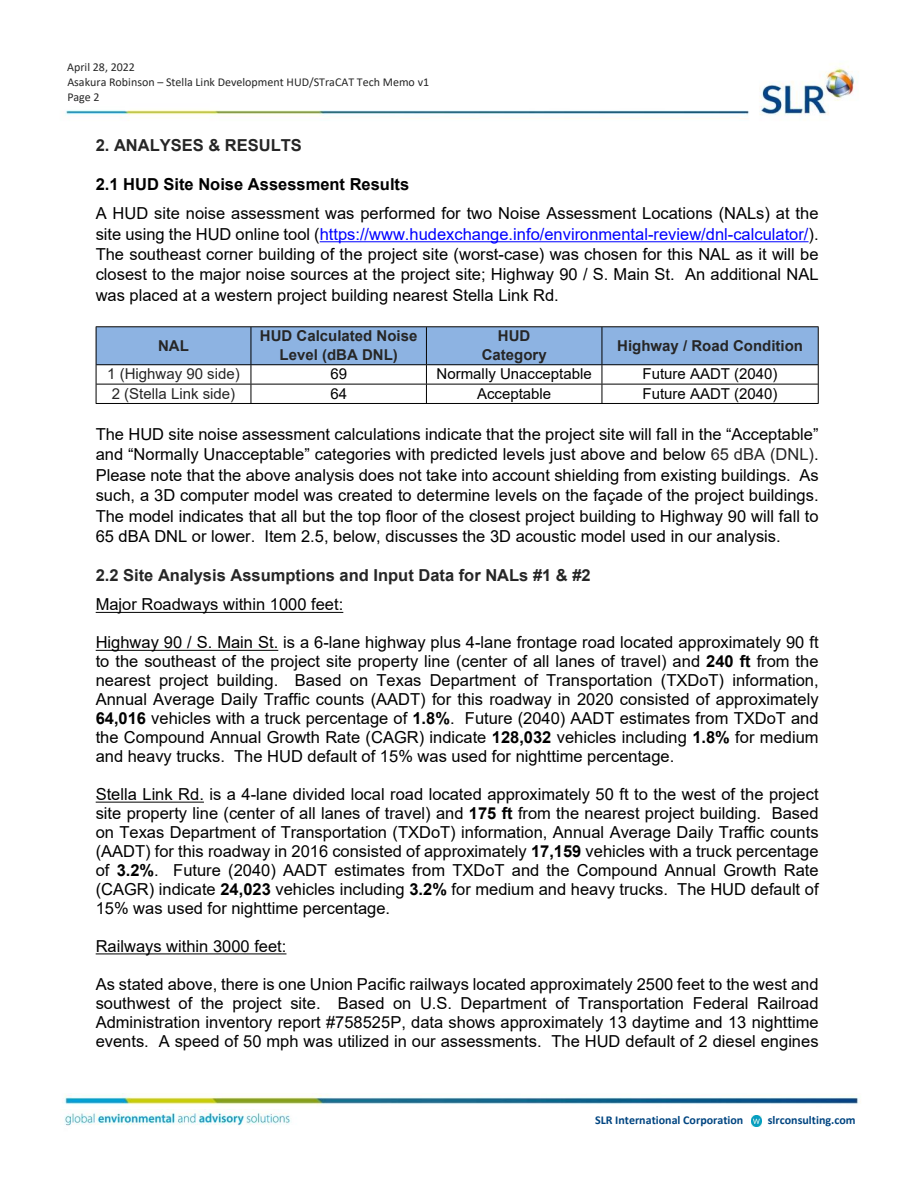
<style>
.page{position:relative;width:918px;height:1188px;background:#fff}
.page>*{position:absolute;margin:0;border:0;box-sizing:border-box;transform-origin:0 0}
.t1{font:16.5px/18.9px "Arial";color:#000;text-align:justify}
.t2{font:700 16.5px "Arial";color:#262626}
.t3{font:700 16.5px "Arial";color:#000}
.t4{font:700 15px/18.6px "Arial";color:#262626;text-align:center}
.t5{font:15px "Arial";color:#000}
.t6{font:15px "Arial";color:#262626}
.t7{font:12px/14.7px "Calibri";color:#262626}
.t8{font:700 12px "Calibri";color:#004581}
.s1{color:#00f}
.s2{color:#262626}
.s3{font-weight:700}
</style>
<div class="page">
<img style="left:64px;top:1093px;width:795px;height:12px">
<img style="left:64px;top:1109px;width:227px;height:17px">
<img style="left:65px;top:63px;width:790px;height:56px">
<svg style="left:752px;top:1116px;width:10px;height:10px"></svg>
<hr style="left:320px;top:241px;width:489px;height:1px;background:#00f">
<div style="left:96px;top:327px;width:155px;height:37px;background:#8db3e2"></div>
<div style="left:251px;top:327px;width:175px;height:37px;background:#8db3e2"></div>
<div style="left:427px;top:327px;width:175px;height:37px;background:#8db3e2"></div>
<div style="left:602px;top:327px;width:216px;height:37px;background:#8db3e2"></div>
<hr style="left:96px;top:327px;width:1px;height:76px;background:#000">
<hr style="left:251px;top:327px;width:1px;height:37px;background:#000">
<svg style="left:251px;top:365px;width:1px;height:38px"></svg>
<hr style="left:426px;top:327px;width:1px;height:37px;background:#000">
<svg style="left:426px;top:365px;width:1px;height:38px"></svg>
<hr style="left:602px;top:327px;width:1px;height:37px;background:#000">
<svg style="left:602px;top:365px;width:1px;height:38px"></svg>
<hr style="left:818px;top:327px;width:1px;height:76px;background:#000">
<hr style="left:96px;top:326px;width:723px;height:1px;background:#000">
<hr style="left:96px;top:364px;width:722px;height:1px;background:#000">
<hr style="left:96px;top:384px;width:722px;height:1px;background:#000">
<hr style="left:96px;top:403px;width:723px;height:1px;background:#000">
<hr style="left:96px;top:612px;width:247px;height:1px;background:#000">
<hr style="left:96px;top:650px;width:182px;height:1px;background:#000">
<hr style="left:96px;top:802px;width:108px;height:1px;background:#000">
<hr style="left:96px;top:954px;width:190px;height:1px;background:#000">
<p class="t7" style="left:67px;top:60px;width:364px">April 28, 2022<br>Asakura Robinson – Stella Link Development HUD/STraCAT Tech Memo v1<br>Page 2</p>
<p class="t2" style="left:96px;top:136px;width:208px">2. ANALYSES &amp; RESULTS</p>
<p class="t3" style="left:96px;top:175px;width:315px">2.1 HUD Site Noise Assessment Results</p>
<p class="t1" style="left:96px;top:203px;width:724px;line-height:20.5px">A HUD site noise assessment was performed for two Noise Assessment Locations (NALs) at the site using the HUD online tool (<span class="s1">https://www.hudexchange.info/environmental-review/dnl-calculator/</span>).<br>The southeast corner building of the project site (worst-case) was chosen for this NAL as it will be closest to the major noise sources at the project site; Highway 90 / S. Main St. An additional NAL was placed at a western project building nearest Stella Link Rd.</p>
<p class="t4" style="left:158px;top:336px;width:32px">NAL</p>
<p class="t4" style="left:260px;top:327px;width:159px">HUD Calculated Noise<br>Level (dBA DNL)</p>
<p class="t4" style="left:482px;top:327px;width:67px">HUD<br>Category</p>
<p class="t4" style="left:617px;top:336px;width:187px">Highway / Road Condition</p>
<p class="t6" style="left:107px;top:366px;width:134px">1 (Highway 90 side)</p>
<p class="t5" style="left:330px;top:366px;width:18px">69</p>
<p class="t5" style="left:437px;top:366px;width:157px">Normally Unacceptable</p>
<p class="t5" style="left:643px;top:366px;width:137px">Future AADT (2040)</p>
<p class="t6" style="left:112px;top:385px;width:125px">2 (Stella Link side)</p>
<p class="t5" style="left:330px;top:385px;width:18px">64</p>
<p class="t5" style="left:477px;top:385px;width:76px">Acceptable</p>
<p class="t5" style="left:643px;top:385px;width:137px">Future AADT (2040)</p>
<p class="t1" style="left:96px;top:424px;width:724px;line-height:20.4px">The HUD site noise assessment calculations indicate that the project site will fall in the “Acceptable” and “Normally Unacceptable” categories with predicted levels just above and below <span class="s2">65 dBA (DNL)</span>.<br>Please note that the above analysis does not take into account shielding from existing buildings. As such, a 3D computer model was created to determine levels on the façade of the project buildings.<br>The model indicates that all but the top floor of the closest project building to Highway 90 will fall to 65 dBA DNL or lower. Item 2.5, below, discusses the 3D acoustic model used in our analysis.</p>
<p class="t2" style="left:96px;top:566px;width:497px">2.2 Site Analysis Assumptions and Input Data for NALs #1 &amp; #2</p>
<p class="t1" style="left:96px;top:595px;width:249px">Major Roadways within 1000 feet:</p>
<p class="t1" style="left:96px;top:633px;width:724px">Highway 90 / S. Main St. is a 6-lane highway plus 4-lane frontage road located approximately 90 ft to the southeast of the project site property line (center of all lanes of travel) and <span class="s3">240 ft</span> from the nearest project building. Based on Texas Department of Transportation (TXDoT) information, Annual Average Daily Traffic counts (AADT) for this roadway in 2020 consisted of approximately <span class="s3">64,016</span> vehicles with a truck percentage of <span class="s3">1.8%</span>. Future (2040) AADT estimates from TXDoT and the Compound Annual Growth Rate (CAGR) indicate <span class="s3">128,032</span> vehicles including <span class="s3">1.8%</span> for medium and heavy trucks. The HUD default of 15% was used for nighttime percentage.</p>
<p class="t1" style="left:96px;top:785px;width:724px">Stella Link Rd. is a 4-lane divided local road located approximately 50 ft to the west of the project site property line (center of all lanes of travel) and <span class="s3">175 ft</span> from the nearest project building. Based on Texas Department of Transportation (TXDoT) information, Annual Average Daily Traffic counts (AADT) for this roadway in 2016 consisted of approximately <span class="s3">17,159</span> vehicles with a truck percentage of <span class="s3">3.2%</span>. Future (2040) AADT estimates from TXDoT and the Compound Annual Growth Rate (CAGR) indicate <span class="s3">24,023</span> vehicles including <span class="s3">3.2%</span> for medium and heavy trucks. The HUD default of 15% was used for nighttime percentage.</p>
<p class="t1" style="left:96px;top:936px;width:192px">Railways within 3000 feet:</p>
<p class="t1" style="left:96px;top:974px;width:724px">As stated above, there is one Union Pacific railways located approximately 2500 feet to the west and southwest of the project site. Based on U.S. Department of Transportation Federal Railroad Administration inventory report #758525P, data shows approximately 13 daytime and 13 nighttime events. A speed of 50 mph was utilized in our assessments. The HUD default of 2 diesel engines</p>
<p class="t8" style="left:595px;top:1113px;width:150px">SLR International Corporation</p>
<p class="t8" style="left:768px;top:1113px;width:89px">slrconsulting.com</p>
</div>
